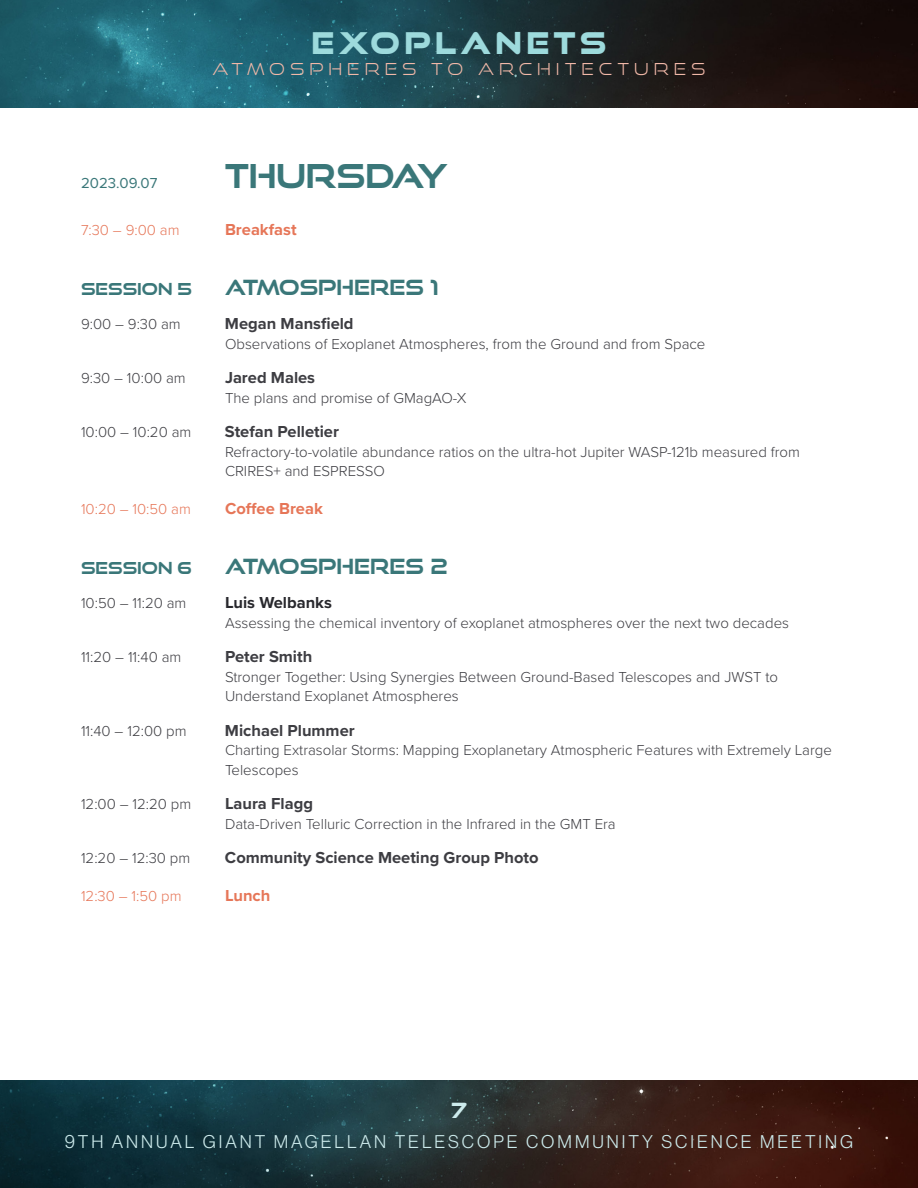
<style>
.page{position:relative;width:918px;height:1188px;background:#fff}
.page>*{position:absolute;margin:0;border:0;box-sizing:border-box;transform-origin:0 0}
.t1{font:700 33px "Good Times Rg";color:#3a7779}
.t2{font:30px "Good Times Hv";letter-spacing:.15em;color:#9ddadc}
.t3{font:700 21px "Good Times Rg";color:#3a7779}
.t4{font:700 21px "Good Times Rg";color:#cdebec}
.t5{font:18px "N Haas Grotesk DS Pro 45 Lt";letter-spacing:.165em;color:#cdebec}
.t6{font:700 16.5px "Proxima Nova";color:#3d3d42}
.t7{font:16.5px "Good Times Lt";letter-spacing:.3em;color:#f1b8a8}
.t8{font:700 16.5px "Proxima Nova";color:#e67658}
.t9{font:700 16.5px "Good Times Rg";color:#3a7779}
.t10{font:700 16.5px "Proxima Nova";color:#28282d}
.t11{font:300 15px/19.5px "Proxima Nova";color:#3d3d42}
.t12{font:300 15px "Proxima Nova";color:#e67658}
.t13{font:15px "Proxima Nova";color:#3a7779}
</style>
<div class="page">
<img style="left:0;top:1080px;width:918px;height:108px">
<img style="left:0;top:0;width:918px;height:108px">
<p class="t13" style="left:81px;top:172px;width:78px">2023.09.07</p>
<h2 class="t2" style="left:311px;top:25px;width:297px">EXOPLANETS</h2>
<p class="t7" style="left:212px;top:59px;width:495px">ATMOSPHERES TO ARCHITECTURES</p>
<h1 class="t1" style="left:225px;top:156px;width:225px">THURSDAY</h1>
<p class="t12" style="left:81px;top:219px;width:100px">7:30 – 9:00 am</p>
<p class="t8" style="left:225px;top:217px;width:73px">Breakfast</p>
<p class="t9" style="left:81px;top:279px;width:113px">SESSION 5</p>
<h3 class="t3" style="left:225px;top:274px;width:215px">ATMOSPHERES 1</h3>
<p class="t11" style="left:81px;top:314px;width:101px">9:00 – 9:30 am</p>
<p class="t6" style="left:225px;top:312px;width:130px">Megan Mansfield</p>
<p class="t11" style="left:225px;top:333px;width:482px">Observations of Exoplanet Atmospheres, from the Ground and from Space</p>
<p class="t11" style="left:81px;top:368px;width:106px">9:30 – 10:00 am</p>
<p class="t6" style="left:225px;top:366px;width:92px">Jared Males</p>
<p class="t11" style="left:225px;top:387px;width:243px">The plans and promise of GMagAO-X</p>
<p class="t11" style="left:81px;top:422px;width:112px">10:00 – 10:20 am</p>
<p class="t6" style="left:225px;top:420px;width:115px">Stefan Pelletier</p>
<p class="t11" style="left:225px;top:441px;width:576px">Refractory-to-volatile abundance ratios on the ultra-hot Jupiter WASP-121b measured from<br>CRIRES+ and ESPRESSO</p>
<p class="t12" style="left:81px;top:498px;width:111px">10:20 – 10:50 am</p>
<p class="t8" style="left:225px;top:496px;width:99px">Coffee Break</p>
<p class="t9" style="left:81px;top:558px;width:112px">SESSION 6</p>
<h3 class="t3" style="left:225px;top:553px;width:224px">ATMOSPHERES 2</h3>
<p class="t11" style="left:81px;top:593px;width:107px">10:50 – 11:20 am</p>
<p class="t10" style="left:225px;top:591px;width:108px">Luis Welbanks</p>
<p class="t11" style="left:225px;top:612px;width:566px">Assessing the chemical inventory of exoplanet atmospheres over the next two decades</p>
<p class="t11" style="left:81px;top:647px;width:102px">11:20 – 11:40 am</p>
<p class="t6" style="left:225px;top:645px;width:89px">Peter Smith</p>
<p class="t11" style="left:225px;top:666px;width:555px">Stronger Together: Using Synergies Between Ground-Based Telescopes and JWST to<br>Understand Exoplanet Atmospheres</p>
<p class="t11" style="left:81px;top:720px;width:107px">11:40 – 12:00 pm</p>
<p class="t6" style="left:225px;top:718px;width:131px">Michael Plummer</p>
<p class="t11" style="left:225px;top:740px;width:608px">Charting Extrasolar Storms: Mapping Exoplanetary Atmospheric Features with Extremely Large<br>Telescopes</p>
<p class="t11" style="left:81px;top:794px;width:112px">12:00 – 12:20 pm</p>
<p class="t6" style="left:225px;top:792px;width:90px">Laura Flagg</p>
<p class="t11" style="left:225px;top:813px;width:392px">Data-Driven Telluric Correction in the Infrared in the GMT Era</p>
<p class="t11" style="left:81px;top:848px;width:111px">12:20 – 12:30 pm</p>
<p class="t6" style="left:225px;top:846px;width:315px">Community Science Meeting Group Photo</p>
<p class="t12" style="left:81px;top:885px;width:102px">12:30 – 1:50 pm</p>
<p class="t8" style="left:225px;top:883px;width:47px">Lunch</p>
<h3 class="t4" style="left:451px;top:1098px;width:17px">7</h3>
<p class="t5" style="left:65px;top:1131px;width:790px">9TH ANNUAL GIANT MAGELLAN TELESCOPE COMMUNITY SCIENCE MEETING</p>
</div>
